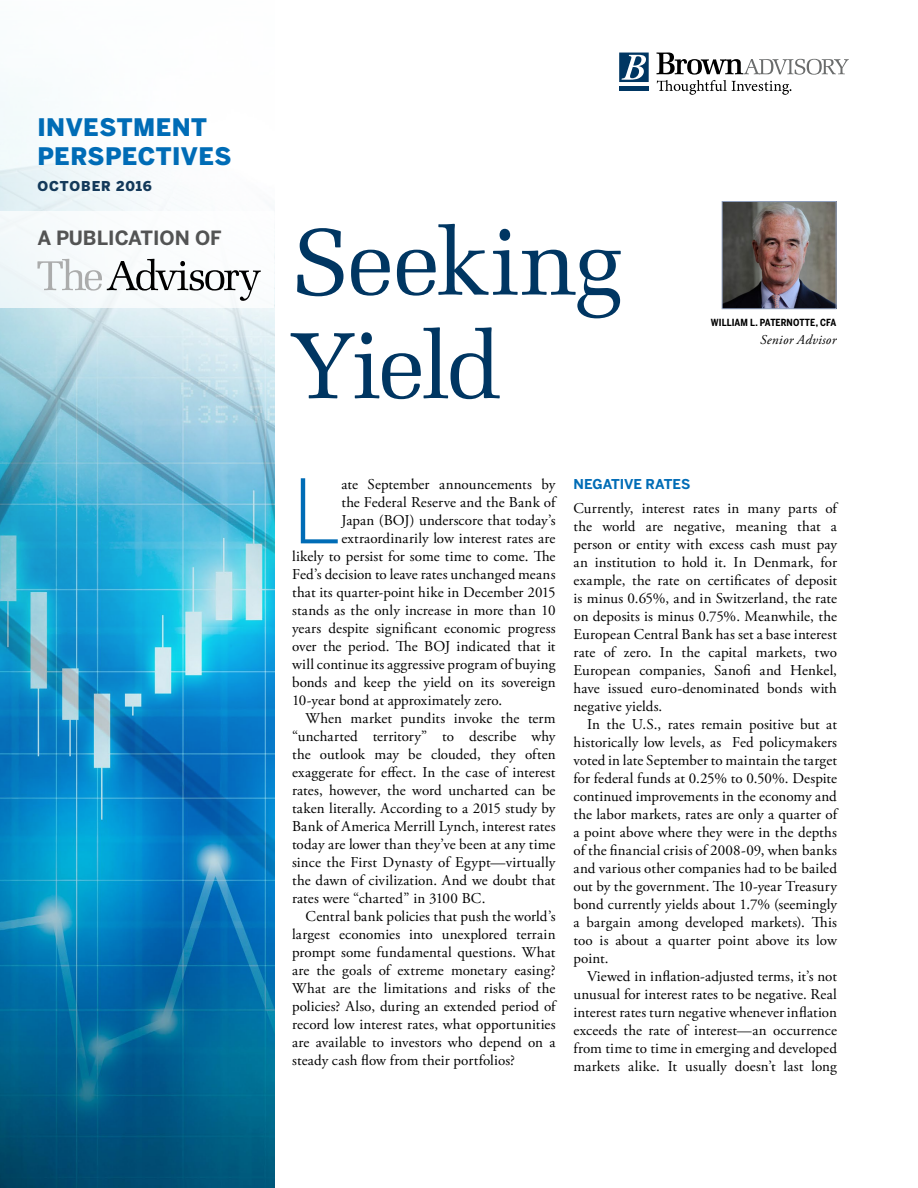
<style>
.page{position:relative;width:918px;height:1188px;background:#fff}
.page>*{position:absolute;margin:0;border:0;box-sizing:border-box;transform-origin:0 0}
.t1{font:97.35px/103.5px "Latino URW";letter-spacing:-.03em;color:#003662}
.t2{font:300 87.9px "Benton Sans";color:#006cb6}
.t3{font:900 24px/28.8px "Benton Sans";letter-spacing:.02em;color:#006cb6}
.t4{font:700 19.5px "Benton Sans";color:#535454}
.t5{font:15px/18px "Adobe Garamond Pro";letter-spacing:.005em;color:#000;text-align:justify}
.t6{font:italic 13.5px "Adobe Garamond Pro";letter-spacing:.02em;color:#000}
.t7{font:700 13.5px "Benton Sans";letter-spacing:-.005em;color:#006cb6}
.t8{font:900 13.5px "Benton Sans";letter-spacing:.06em;color:#13395a}
.t9{font:700 9.75px "Benton Sans Cond";letter-spacing:.005em;color:#000}
</style>
<div class="page">
<div style="left:619px;top:86px;width:30px;height:5px;background:#003662"></div>
<svg style="left:657px;top:53px;width:192px;height:42px"></svg>
<svg style="left:619px;top:53px;width:30px;height:29px"></svg>
<img style="left:0;top:87px;width:274px;height:1101px">
<img style="left:724px;top:203px;width:111px;height:104px">
<div style="left:722px;top:201px;width:115px;height:108px;border:1px solid #8f9fbd"></div>
<div style="left:0;top:212px;width:274px;height:96px;background:#fff"></div>
<svg style="left:37px;top:259px;width:224px;height:42px"></svg>
<h3 class="t3" style="left:37px;top:113px;width:196px">INVESTMENT<br>PERSPECTIVES</h3>
<p class="t8" style="left:38px;top:178px;width:116px">OCTOBER 2016</p>
<h3 class="t4" style="left:37px;top:226px;width:186px">A PUBLICATION OF</h3>
<h1 class="t1" style="left:293px;top:211px;width:332px">Seeking<br>Yield</h1>
<p class="t9" style="left:711px;top:317px;width:127px">WILLIAM L. PATERNOTTE, CFA</p>
<p class="t6" style="left:760px;top:331px;width:78px">Senior Advisor</p>
<h2 class="t2" style="left:292px;top:460px;width:51px">L</h2>
<p class="t5" style="left:341px;top:476px;width:216px">ate September announcements by</p>
<p class="t5" style="left:341px;top:494px;width:216px">the Federal Reserve and the Bank of</p>
<p class="t5" style="left:341px;top:512px;width:216px">Japan (BOJ) underscore that today’s</p>
<p class="t5" style="left:341px;top:530px;width:216px">extraordinarily low interest rates are</p>
<p class="t5" style="left:292px;top:548px;width:265px">likely to persist for some time to come. The</p>
<p class="t5" style="left:292px;top:566px;width:265px">Fed’s decision to leave rates unchanged means</p>
<p class="t5" style="left:292px;top:584px;width:265px">that its quarter-point hike in December 2015</p>
<p class="t5" style="left:292px;top:602px;width:265px">stands as the only increase in more than 10</p>
<p class="t5" style="left:292px;top:620px;width:265px">years despite significant economic progress</p>
<p class="t5" style="left:292px;top:638px;width:265px">over the period. The BOJ indicated that it</p>
<p class="t5" style="left:292px;top:656px;width:265px">will continue its aggressive program of buying</p>
<p class="t5" style="left:292px;top:674px;width:265px">bonds and keep the yield on its sovereign</p>
<p class="t5" style="left:292px;top:692px;width:212px">10-year bond at approximately zero.</p>
<p class="t5" style="left:306px;top:710px;width:251px">When market pundits invoke the term</p>
<p class="t5" style="left:292px;top:728px;width:265px">“uncharted territory” to describe why</p>
<p class="t5" style="left:292px;top:746px;width:265px">the outlook may be clouded, they often</p>
<p class="t5" style="left:292px;top:764px;width:265px">exaggerate for effect. In the case of interest</p>
<p class="t5" style="left:292px;top:782px;width:265px">rates, however, the word uncharted can be</p>
<p class="t5" style="left:292px;top:800px;width:265px">taken literally. According to a 2015 study by</p>
<p class="t5" style="left:292px;top:818px;width:265px">Bank of America Merrill Lynch, interest rates</p>
<p class="t5" style="left:292px;top:836px;width:265px">today are lower than they’ve been at any time</p>
<p class="t5" style="left:292px;top:854px;width:265px">since the First Dynasty of Egypt—virtually</p>
<p class="t5" style="left:292px;top:872px;width:265px">the dawn of civilization. And we doubt that</p>
<p class="t5" style="left:292px;top:890px;width:195px">rates were “charted” in 3100 BC.</p>
<p class="t5" style="left:306px;top:908px;width:251px">Central bank policies that push the world’s</p>
<p class="t5" style="left:292px;top:926px;width:265px">largest economies into unexplored terrain</p>
<p class="t5" style="left:292px;top:944px;width:265px">prompt some fundamental questions. What</p>
<p class="t5" style="left:292px;top:962px;width:265px">are the goals of extreme monetary easing?</p>
<p class="t5" style="left:292px;top:980px;width:265px">What are the limitations and risks of the</p>
<p class="t5" style="left:292px;top:998px;width:265px">policies? Also, during an extended period of</p>
<p class="t5" style="left:292px;top:1016px;width:265px">record low interest rates, what opportunities</p>
<p class="t5" style="left:292px;top:1034px;width:265px">are available to investors who depend on a</p>
<p class="t5" style="left:292px;top:1052px;width:225px">steady cash flow from their portfolios?</p>
<p class="t7" style="left:574px;top:476px;width:118px">NEGATIVE RATES</p>
<p class="t5" style="left:574px;top:499px;width:265px">Currently, interest rates in many parts of the world are negative, meaning that a person or entity with excess cash must pay an institution to hold it. In Denmark, for example, the rate on certificates of deposit is minus 0.65%, and in Switzerland, the rate on deposits is minus 0.75%. Meanwhile, the European Central Bank has set a base interest rate of zero. In the capital markets, two European companies, Sanofi and Henkel, have issued euro-denominated bonds with negative yields.</p>
<p class="t5" style="left:574px;top:715px;width:265px;text-indent:14px">In the U.S., rates remain positive but at historically low levels, as Fed policymakers voted in late September to maintain the target for federal funds at 0.25% to 0.50%. Despite continued improvements in the economy and the labor markets, rates are only a quarter of a point above where they were in the depths of the financial crisis of 2008-09, when banks and various other companies had to be bailed out by the government. The 10-year Treasury bond currently yields about 1.7% (seemingly a bargain among developed markets). This too is about a quarter point above its low point.</p>
<p class="t5" style="left:574px;top:967px;width:265px;text-indent:14px">Viewed in inflation-adjusted terms, it’s not unusual for interest rates to be negative. Real interest rates turn negative whenever inflation exceeds the rate of interest—an occurrence from time to time in emerging and developed markets alike. It usually doesn’t last long</p>
</div>
